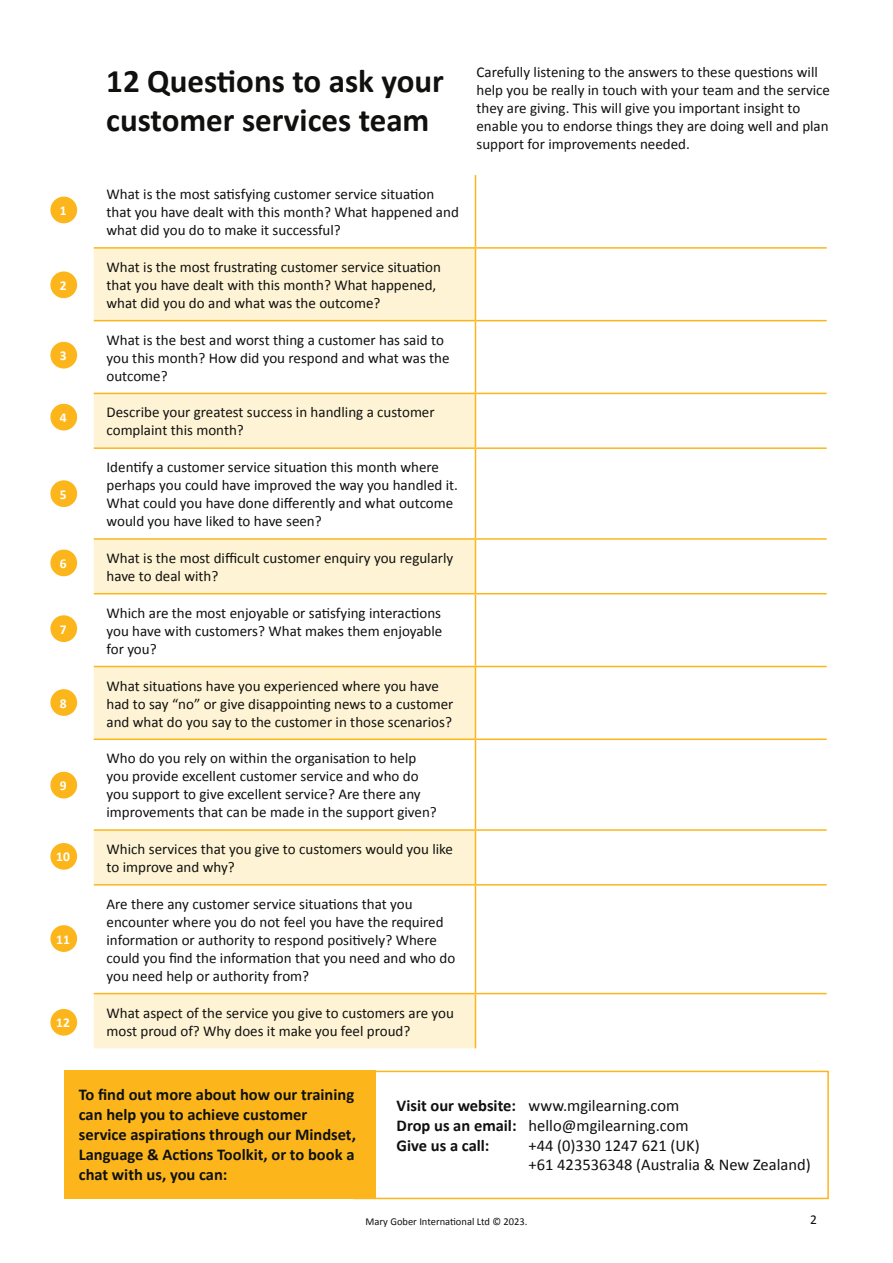
<style>
.page{position:relative;width:893px;height:1263px;background:#fff}
.page>*{position:absolute;margin:0;border:0;box-sizing:border-box;transform-origin:0 0}
.t1{font:700 33px/39.6px "Calibri";color:#10110f}
.t2{font:700 16.5px/19.8px "Calibri";color:#10110f}
.t3{font:16.5px "Calibri";color:#10110f}
.t4{font:15px/18px "Calibri";color:#10110f}
.t5{font:700 13.5px "Calibri";color:#fff}
.t6{font:13.5px "Calibri";color:#10110f}
.t7{font:10.5px "Calibri";color:#10110f}
.s1{font-weight:700}
</style>
<div class="page">
<div style="left:64px;top:1071px;width:312px;height:128px;background:#fcb61c"></div>
<div style="left:353px;top:1071px;width:476px;height:128px;border:2px solid #fcb61c"></div>
<svg style="left:94px;top:249px;width:381px;height:799px"></svg>
<hr style="left:475px;top:175px;width:1px;height:72px;background:#fcb61c">
<hr style="left:94px;top:247px;width:381px;height:2px;background:#fcb61c">
<hr style="left:475px;top:247px;width:352px;height:2px;background:#fcb61c">
<hr style="left:475px;top:249px;width:1px;height:71px;background:#fcb61c">
<hr style="left:94px;top:320px;width:381px;height:1px;background:#fcb61c">
<hr style="left:475px;top:320px;width:352px;height:1px;background:#fcb61c">
<hr style="left:475px;top:321px;width:1px;height:72px;background:#fcb61c">
<hr style="left:94px;top:393px;width:381px;height:1px;background:#fcb61c">
<hr style="left:475px;top:393px;width:352px;height:1px;background:#fcb61c">
<hr style="left:475px;top:394px;width:1px;height:53px;background:#fcb61c">
<hr style="left:94px;top:447px;width:381px;height:2px;background:#fcb61c">
<hr style="left:475px;top:447px;width:352px;height:2px;background:#fcb61c">
<hr style="left:475px;top:449px;width:1px;height:89px;background:#fcb61c">
<hr style="left:94px;top:538px;width:381px;height:2px;background:#fcb61c">
<hr style="left:475px;top:538px;width:352px;height:2px;background:#fcb61c">
<hr style="left:475px;top:540px;width:1px;height:53px;background:#fcb61c">
<hr style="left:94px;top:593px;width:381px;height:1px;background:#fcb61c">
<hr style="left:475px;top:593px;width:352px;height:1px;background:#fcb61c">
<hr style="left:475px;top:594px;width:1px;height:72px;background:#fcb61c">
<hr style="left:94px;top:666px;width:381px;height:1px;background:#fcb61c">
<hr style="left:475px;top:666px;width:352px;height:1px;background:#fcb61c">
<hr style="left:475px;top:667px;width:1px;height:71px;background:#fcb61c">
<hr style="left:94px;top:738px;width:381px;height:2px;background:#fcb61c">
<hr style="left:475px;top:738px;width:352px;height:2px;background:#fcb61c">
<hr style="left:475px;top:740px;width:1px;height:89px;background:#fcb61c">
<hr style="left:94px;top:829px;width:381px;height:2px;background:#fcb61c">
<hr style="left:475px;top:829px;width:352px;height:2px;background:#fcb61c">
<hr style="left:475px;top:831px;width:1px;height:53px;background:#fcb61c">
<hr style="left:94px;top:884px;width:381px;height:1px;background:#fcb61c">
<hr style="left:475px;top:884px;width:352px;height:1px;background:#fcb61c">
<hr style="left:475px;top:885px;width:1px;height:108px;background:#fcb61c">
<hr style="left:94px;top:993px;width:381px;height:1px;background:#fcb61c">
<hr style="left:475px;top:993px;width:352px;height:1px;background:#fcb61c">
<hr style="left:475px;top:994px;width:1px;height:54px;background:#fcb61c">
<div style="left:50px;top:197px;width:27px;height:26px;background:#fcb61c;border-radius:50%"></div>
<div style="left:50px;top:271px;width:27px;height:27px;background:#fcb61c;border-radius:50%"></div>
<div style="left:50px;top:342px;width:27px;height:26px;background:#fcb61c;border-radius:50%"></div>
<div style="left:50px;top:404px;width:27px;height:26px;background:#fcb61c;border-radius:50%"></div>
<div style="left:50px;top:480px;width:27px;height:27px;background:#fcb61c;border-radius:50%"></div>
<div style="left:50px;top:549px;width:27px;height:27px;background:#fcb61c;border-radius:50%"></div>
<div style="left:50px;top:615px;width:27px;height:27px;background:#fcb61c;border-radius:50%"></div>
<div style="left:50px;top:689px;width:27px;height:27px;background:#fcb61c;border-radius:50%"></div>
<div style="left:50px;top:772px;width:27px;height:26px;background:#fcb61c;border-radius:50%"></div>
<div style="left:50px;top:843px;width:27px;height:27px;background:#fcb61c;border-radius:50%"></div>
<div style="left:50px;top:925px;width:27px;height:27px;background:#fcb61c;border-radius:50%"></div>
<div style="left:50px;top:1009px;width:27px;height:27px;background:#fcb61c;border-radius:50%"></div>
<p class="t5" style="left:60px;top:201px;width:8px">1</p>
<p class="t5" style="left:60px;top:276px;width:8px">2</p>
<p class="t5" style="left:60px;top:346px;width:8px">3</p>
<p class="t5" style="left:60px;top:408px;width:8px">4</p>
<p class="t5" style="left:60px;top:485px;width:8px">5</p>
<p class="t5" style="left:60px;top:554px;width:8px">6</p>
<p class="t5" style="left:60px;top:620px;width:8px">7</p>
<p class="t5" style="left:60px;top:693px;width:8px">8</p>
<p class="t5" style="left:60px;top:776px;width:8px">9</p>
<p class="t5" style="left:56px;top:847px;width:15px">10</p>
<p class="t5" style="left:56px;top:929px;width:15px">11</p>
<p class="t5" style="left:56px;top:1013px;width:15px">12</p>
<p class="t1" style="left:106px;top:60px;width:339px">12 Questions to ask your customer services team</p>
<p class="t4" style="left:107px;top:185px;width:354px">What is the most satisfying customer service situation that you have dealt with this month? What happened and what did you do to make it successful?</p>
<p class="t4" style="left:107px;top:257px;width:336px">What is the most frustrating customer service situation that you have dealt with this month? What happened, what did you do and what was the outcome?</p>
<p class="t4" style="left:107px;top:330px;width:345px">What is the best and worst thing a customer has said to you this month? How did you respond and what was the outcome?</p>
<p class="t4" style="left:107px;top:403px;width:330px">Describe your greatest success in handling a customer complaint this month?</p>
<p class="t4" style="left:107px;top:458px;width:353px">Identify a customer service situation this month where perhaps you could have improved the way you handled it.<br>What could you have done differently and what outcome would you have liked to have seen?</p>
<p class="t4" style="left:107px;top:549px;width:348px">What is the most difficult customer enquiry you regularly have to deal with?</p>
<p class="t4" style="left:107px;top:603px;width:337px;text-align:justify">Which are the most enjoyable or satisfying interactions you have with customers? What makes them enjoyable for you?</p>
<p class="t4" style="left:107px;top:676px;width:348px">What situations have you experienced where you have had to say “no” or give disappointing news to a customer and what do you say to the customer in those scenarios?</p>
<p class="t4" style="left:107px;top:749px;width:332px">Who do you rely on within the organisation to help you provide excellent customer service and who do you support to give excellent service? Are there any improvements that can be made in the support given?</p>
<p class="t4" style="left:107px;top:840px;width:348px">Which services that you give to customers would you like to improve and why?</p>
<p class="t4" style="left:107px;top:894px;width:350px">Are there any customer service situations that you encounter where you do not feel you have the required information or authority to respond positively? Where could you find the information that you need and who do you need help or authority from?</p>
<p class="t4" style="left:107px;top:1003px;width:349px">What aspect of the service you give to customers are you most proud of? Why does it make you feel proud?</p>
<p class="t4" style="left:476px;top:62px;width:355px">Carefully listening to the answers to these questions will help you be really in touch with your team and the service they are giving. This will give you important insight to enable you to endorse things they are doing well and plan support for improvements needed.</p>
<p class="t2" style="left:79px;top:1084px;width:279px">To find out more about how our training can help you to achieve customer service aspirations through our Mindset, Language &amp; Actions Toolkit, or to book a chat with us, you can:</p>
<p class="t3" style="left:397px;top:1094px;width:284px"><span class="s1">Visit our website:</span> www.mgilearning.com</p>
<p class="t3" style="left:397px;top:1114px;width:294px"><span class="s1">Drop us an email:</span> hello@mgilearning.com</p>
<p class="t2" style="left:397px;top:1135px;width:94px">Give us a call:</p>
<p class="t3" style="left:529px;top:1134px;width:173px">+44 (0)330 1247 621 (UK)</p>
<p class="t3" style="left:529px;top:1153px;width:284px">+61 423536348 (Australia &amp; New Zealand)</p>
<p class="t7" style="left:366px;top:1214px;width:163px">Mary Gober International Ltd © 2023.</p>
<p class="t6" style="left:810px;top:1210px;width:8px">2</p>
</div>
